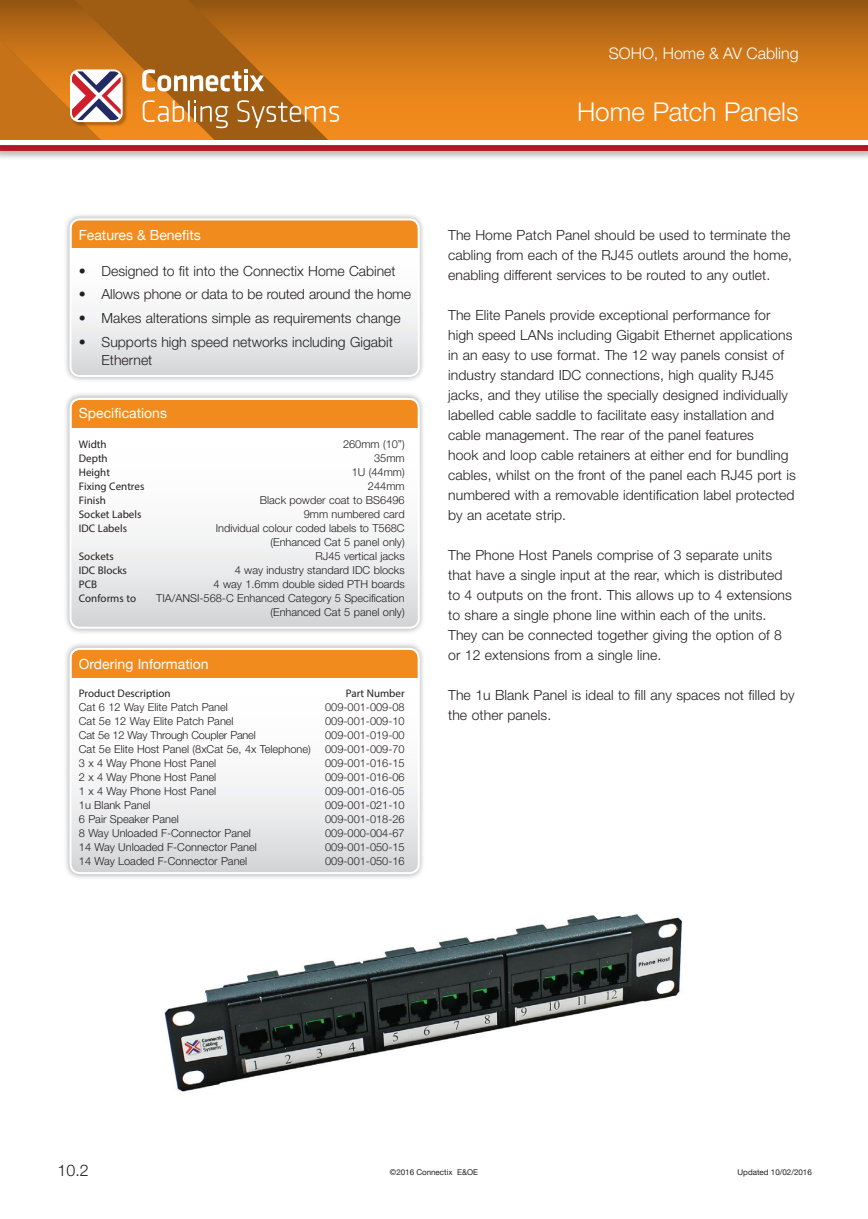
<style>
.page{position:relative;width:868px;height:1219px;background:#fff}
.page>*{position:absolute;margin:0;border:0;box-sizing:border-box;transform-origin:0 0}
.t1{font:300 26px "Helvetica Neue";color:#fff}
.t2{font:300 16px "Helvetica Neue";color:#fff}
.t3{font:300 16px "Helvetica Neue";color:#231f20}
.t4{font:300 14px/20px "Helvetica Neue";letter-spacing:.005em;color:#231f20}
.t5{font:14px "Helvetica Neue";color:#fff}
.t6{font:300 11px/14px "Helvetica Neue";color:#231f20;text-align:right}
.t7{font:11px "Myriad Pro";color:#231f20}
.t8{font:300 11px "Helvetica Neue";letter-spacing:-.02em;color:#231f20}
.t9{font:8px "Helvetica Neue";color:#231f20}
</style>
<div class="page">
<svg style="left:0;top:0;width:867px;height:140px;background:#c97418"></svg>
<div style="left:0;top:143px;width:867px;height:18px;background:#231f20;opacity:.3"></div>
<div style="left:0;top:146px;width:867px;height:5px;background:#af1a25"></div>
<svg style="left:142px;top:69px;width:122px;height:22px"></svg>
<img style="left:69px;top:69px;width:59px;height:59px">
<div style="left:70px;top:69px;width:53px;height:53px;background:#fff;border-radius:9px"></div>
<svg style="left:72px;top:71px;width:49px;height:49px"></svg>
<svg style="left:143px;top:100px;width:41px;height:22px"></svg>
<hr style="left:188px;top:100px;width:2px;height:22px;background:#fff">
<svg style="left:194px;top:100px;width:34px;height:28px"></svg>
<svg style="left:237px;top:100px;width:102px;height:28px;background:#c7853e"></svg>
<img style="left:164px;top:914px;width:518px;height:178px">
<div style="left:63px;top:641px;width:362px;height:239px;background:#231f20;opacity:.4"></div>
<svg style="left:70px;top:649px;width:349px;height:224px"></svg>
<div style="left:71px;top:650px;width:347px;height:27px;background:#f28b1d"></div>
<div style="left:69px;top:648px;width:351px;height:226px;border:2px solid #fff;border-radius:10px"></div>
<div style="left:63px;top:212px;width:362px;height:171px;background:#231f20;opacity:.4"></div>
<svg style="left:70px;top:219px;width:349px;height:157px"></svg>
<div style="left:71px;top:220px;width:347px;height:28px;background:#f28b1d"></div>
<div style="left:69px;top:218px;width:351px;height:159px;border:2px solid #fff;border-radius:10px"></div>
<div style="left:63px;top:392px;width:362px;height:243px;background:#231f20;opacity:.4"></div>
<svg style="left:70px;top:399px;width:349px;height:229px"></svg>
<div style="left:71px;top:400px;width:347px;height:27px;background:#f28b1d"></div>
<div style="left:69px;top:398px;width:351px;height:231px;border:2px solid #fff;border-radius:10px"></div>
<p class="t2" style="left:608px;top:41px;width:191px">SOHO, Home &amp; AV Cabling</p>
<h1 class="t1" style="left:577px;top:91px;width:223px">Home Patch Panels</h1>
<p class="t5" style="left:79px;top:226px;width:123px">Features &amp; Benefits</p>
<p class="t4" style="left:79px;top:260px;width:318px">• Designed to fit into the Connectix Home Cabinet</p>
<p class="t4" style="left:79px;top:283px;width:334px">• Allows phone or data to be routed around the home</p>
<p class="t4" style="left:79px;top:307px;width:323px">• Makes alterations simple as requirements change</p>
<p class="t4" style="left:102px;top:332px;width:293px;line-height:18px;text-indent:-23px">• Supports high speed networks including Gigabit<br>Ethernet</p>
<p class="t5" style="left:79px;top:405px;width:90px">Specifications</p>
<p class="t7" style="left:79px;top:438px;width:29px">Width</p>
<p class="t6" style="left:343px;top:436px;width:63px">260mm (10”)</p>
<p class="t7" style="left:79px;top:452px;width:30px">Depth</p>
<p class="t6" style="left:374px;top:450px;width:32px">35mm</p>
<p class="t7" style="left:79px;top:466px;width:33px">Height</p>
<p class="t6" style="left:352px;top:464px;width:54px">1U (44mm)</p>
<p class="t7" style="left:79px;top:480px;width:67px">Fixing Centres</p>
<p class="t6" style="left:368px;top:478px;width:38px">244mm</p>
<p class="t7" style="left:79px;top:494px;width:29px">Finish</p>
<p class="t6" style="left:260px;top:492px;width:146px">Black powder coat to BS6496</p>
<p class="t7" style="left:79px;top:508px;width:64px">Socket Labels</p>
<p class="t6" style="left:304px;top:506px;width:102px">9mm numbered card</p>
<p class="t7" style="left:79px;top:522px;width:50px">IDC Labels</p>
<p class="t6" style="left:216px;top:520px;width:190px">Individual colour coded labels to T568C (Enhanced Cat 5 panel only)</p>
<p class="t7" style="left:79px;top:550px;width:37px">Sockets</p>
<p class="t6" style="left:315px;top:548px;width:91px">RJ45 vertical jacks</p>
<p class="t7" style="left:79px;top:564px;width:49px">IDC Blocks</p>
<p class="t6" style="left:235px;top:563px;width:171px">4 way industry standard IDC blocks</p>
<p class="t7" style="left:79px;top:578px;width:20px">PCB</p>
<p class="t6" style="left:213px;top:577px;width:192px">4 way 1.6mm double sided PTH boards</p>
<p class="t7" style="left:79px;top:592px;width:59px">Conforms to</p>
<p class="t6" style="left:156px;top:591px;width:250px">TIA/ANSI-568-C Enhanced Category 5 Specification (Enhanced Cat 5 panel only)</p>
<p class="t5" style="left:79px;top:656px;width:131px">Ordering Information</p>
<p class="t7" style="left:79px;top:687px;width:93px">Product Description</p>
<p class="t7" style="left:346px;top:687px;width:60px">Part Number</p>
<p class="t6" style="left:79px;top:699px;width:150px">Cat 6 12 Way Elite Patch Panel</p>
<p class="t6" style="left:325px;top:699px;width:81px">009-001-009-08</p>
<p class="t6" style="left:79px;top:713px;width:156px">Cat 5e 12 Way Elite Patch Panel</p>
<p class="t6" style="left:325px;top:713px;width:81px">009-001-009-10</p>
<p class="t8" style="left:79px;top:726px;width:178px">Cat 5e 12 Way Through Coupler Panel</p>
<p class="t6" style="left:325px;top:727px;width:81px">009-001-019-00</p>
<p class="t6" style="left:79px;top:741px;width:233px">Cat 5e Elite Host Panel (8xCat 5e, 4x Telephone)</p>
<p class="t6" style="left:325px;top:741px;width:81px">009-001-009-70</p>
<p class="t6" style="left:79px;top:755px;width:139px">3 x 4 Way Phone Host Panel</p>
<p class="t6" style="left:325px;top:755px;width:81px">009-001-016-15</p>
<p class="t6" style="left:79px;top:769px;width:139px">2 x 4 Way Phone Host Panel</p>
<p class="t6" style="left:325px;top:769px;width:81px">009-001-016-06</p>
<p class="t6" style="left:79px;top:783px;width:139px">1 x 4 Way Phone Host Panel</p>
<p class="t6" style="left:325px;top:783px;width:81px">009-001-016-05</p>
<p class="t6" style="left:79px;top:797px;width:73px">1u Blank Panel</p>
<p class="t6" style="left:325px;top:797px;width:81px">009-001-021-10</p>
<p class="t6" style="left:79px;top:811px;width:101px">6 Pair Speaker Panel</p>
<p class="t6" style="left:325px;top:811px;width:81px">009-001-018-26</p>
<p class="t6" style="left:79px;top:825px;width:173px">8 Way Unloaded F-Connector Panel</p>
<p class="t6" style="left:325px;top:825px;width:81px">009-000-004-67</p>
<p class="t6" style="left:79px;top:839px;width:179px">14 Way Unloaded F-Connector Panel</p>
<p class="t6" style="left:325px;top:839px;width:81px">009-001-050-15</p>
<p class="t6" style="left:79px;top:853px;width:170px">14 Way Loaded F-Connector Panel</p>
<p class="t6" style="left:325px;top:853px;width:81px">009-001-050-16</p>
<p class="t4" style="left:448px;top:224px;width:345px">The Home Patch Panel should be used to terminate the cabling from each of the RJ45 outlets around the home, enabling different services to be routed to any outlet.</p>
<p class="t4" style="left:448px;top:304px;width:349px">The Elite Panels provide exceptional performance for high speed LANs including Gigabit Ethernet applications in an easy to use format. The 12 way panels consist of industry standard IDC connections, high quality RJ45 jacks, and they utilise the specially designed individually labelled cable saddle to facilitate easy installation and cable management. The rear of the panel features<br>hook and loop cable retainers at either end for bundling cables, whilst on the front of the panel each RJ45 port is numbered with a removable identification label protected by an acetate strip.</p>
<p class="t4" style="left:448px;top:544px;width:345px">The Phone Host Panels comprise of 3 separate units that have a single input at the rear, which is distributed to 4 outputs on the front. This allows up to 4 extensions to share a single phone line within each of the units.<br>They can be connected together giving the option of 8 or 12 extensions from a single line.</p>
<p class="t4" style="left:448px;top:684px;width:348px">The 1u Blank Panel is ideal to fill any spaces not filled by the other panels.</p>
<p class="t3" style="left:58px;top:1157px;width:33px">10.2</p>
<p class="t9" style="left:390px;top:1167px;width:90px">©2016 Connectix E&amp;OE</p>
<p class="t9" style="left:737px;top:1167px;width:76px">Updated 10/02/2016</p>
</div>
